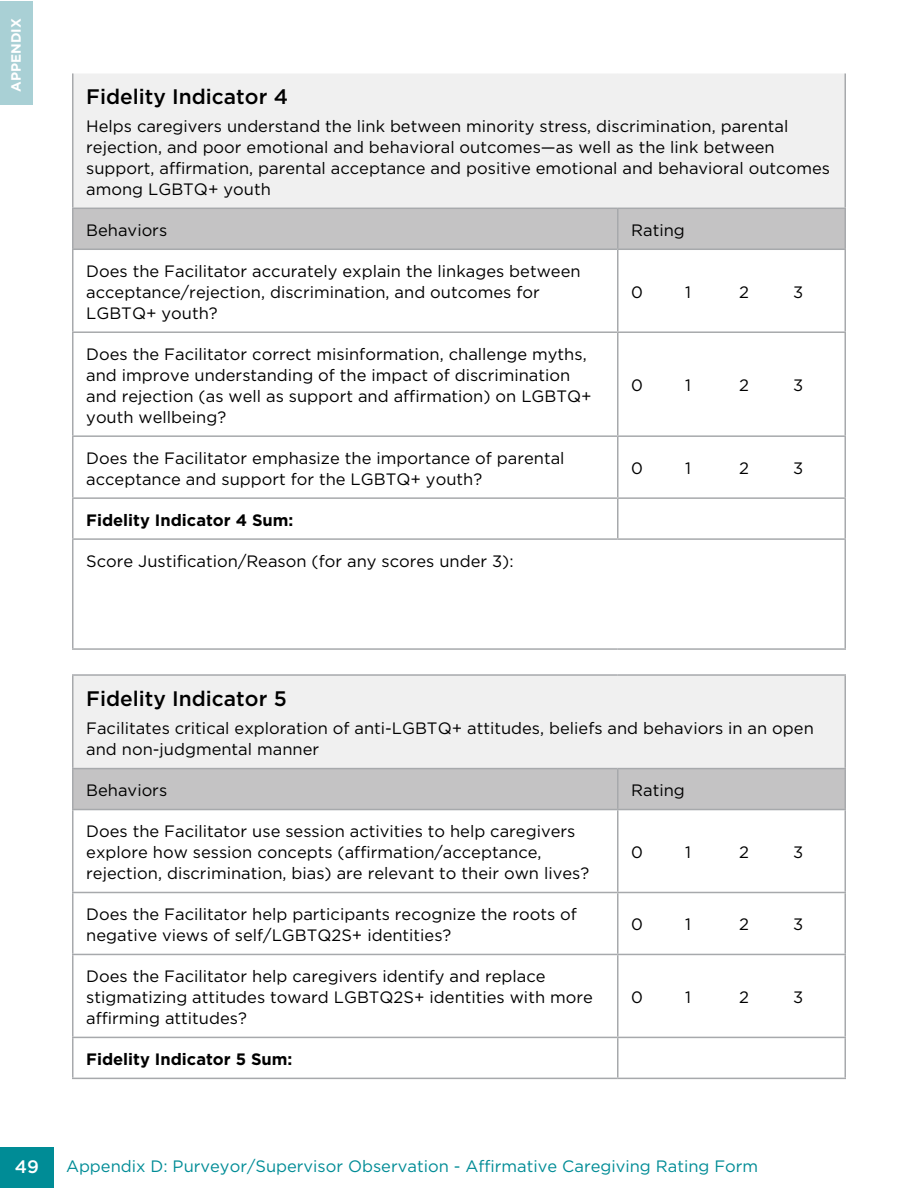
<style>
.page{position:relative;width:918px;height:1188px;background:#fff}
.page>*{position:absolute;margin:0;border:0;box-sizing:border-box;transform-origin:0 0}
.t1{font:500 21px "Gotham";color:#000}
.t2{font:500 18px "Gotham";color:#fff}
.t3{font:16.5px/21px "Gotham";color:#000}
.t4{font:16.5px "Gotham";color:#008c96}
.t5{font:700 16.5px "Gotham";color:#000}
.t6{font:700 13.5px "Gotham";color:#fff}
</style>
<div class="page">
<div style="left:0;top:1147px;width:54px;height:41px;background:#008c96"></div>
<div style="left:0;top:1px;width:33px;height:103px;background:#a9d0d5"></div>
<div style="left:73px;top:73px;width:772px;height:135px;background:#f0f0f0"></div>
<hr style="left:72px;top:72px;width:546px;height:2px;background:#fff">
<hr style="left:618px;top:72px;width:228px;height:2px;background:#fff">
<div style="left:73px;top:208px;width:545px;height:41px;background:#c4c3c4"></div>
<div style="left:618px;top:208px;width:227px;height:41px;background:#c4c3c4"></div>
<hr style="left:617px;top:209px;width:2px;height:40px;background:#a7a9ac">
<hr style="left:617px;top:250px;width:2px;height:81px;background:#a7a9ac">
<hr style="left:72px;top:331px;width:546px;height:2px;background:#a7a9ac">
<hr style="left:618px;top:331px;width:228px;height:2px;background:#a7a9ac">
<hr style="left:617px;top:333px;width:2px;height:102px;background:#a7a9ac">
<hr style="left:72px;top:435px;width:546px;height:2px;background:#a7a9ac">
<hr style="left:618px;top:435px;width:228px;height:2px;background:#a7a9ac">
<hr style="left:617px;top:437px;width:2px;height:60px;background:#a7a9ac">
<hr style="left:72px;top:497px;width:546px;height:2px;background:#a7a9ac">
<hr style="left:618px;top:497px;width:228px;height:2px;background:#a7a9ac">
<hr style="left:617px;top:499px;width:2px;height:39px;background:#a7a9ac">
<hr style="left:72px;top:538px;width:546px;height:2px;background:#a7a9ac">
<hr style="left:618px;top:538px;width:228px;height:2px;background:#a7a9ac">
<hr style="left:72px;top:209px;width:2px;height:40px;background:#a7a9ac">
<hr style="left:844px;top:209px;width:2px;height:40px;background:#a7a9ac">
<hr style="left:72px;top:249px;width:546px;height:1px;background:#a7a9ac">
<hr style="left:72px;top:250px;width:2px;height:81px;background:#a7a9ac">
<hr style="left:618px;top:249px;width:228px;height:1px;background:#a7a9ac">
<hr style="left:844px;top:250px;width:2px;height:81px;background:#a7a9ac">
<hr style="left:72px;top:333px;width:2px;height:102px;background:#a7a9ac">
<hr style="left:844px;top:333px;width:2px;height:102px;background:#a7a9ac">
<hr style="left:72px;top:437px;width:2px;height:60px;background:#a7a9ac">
<hr style="left:844px;top:437px;width:2px;height:60px;background:#a7a9ac">
<hr style="left:72px;top:499px;width:2px;height:39px;background:#a7a9ac">
<hr style="left:844px;top:499px;width:2px;height:39px;background:#a7a9ac">
<hr style="left:72px;top:540px;width:2px;height:108px;background:#a7a9ac">
<hr style="left:844px;top:540px;width:2px;height:108px;background:#a7a9ac">
<hr style="left:72px;top:648px;width:546px;height:2px;background:#a7a9ac">
<hr style="left:618px;top:648px;width:228px;height:2px;background:#a7a9ac">
<hr style="left:72px;top:73px;width:2px;height:135px;background:#a7a9ac">
<hr style="left:844px;top:73px;width:2px;height:135px;background:#a7a9ac">
<hr style="left:72px;top:208px;width:546px;height:1px;background:#a7a9ac">
<hr style="left:618px;top:208px;width:228px;height:1px;background:#a7a9ac">
<div style="left:73px;top:675px;width:772px;height:94px;background:#f0f0f0"></div>
<div style="left:73px;top:769px;width:545px;height:41px;background:#c4c3c4"></div>
<div style="left:618px;top:769px;width:227px;height:41px;background:#c4c3c4"></div>
<hr style="left:617px;top:769px;width:2px;height:40px;background:#a7a9ac">
<hr style="left:617px;top:810px;width:2px;height:82px;background:#a7a9ac">
<hr style="left:72px;top:892px;width:546px;height:1px;background:#a7a9ac">
<hr style="left:618px;top:892px;width:228px;height:1px;background:#a7a9ac">
<hr style="left:617px;top:893px;width:2px;height:61px;background:#a7a9ac">
<hr style="left:72px;top:954px;width:546px;height:1px;background:#a7a9ac">
<hr style="left:618px;top:954px;width:228px;height:1px;background:#a7a9ac">
<hr style="left:617px;top:955px;width:2px;height:82px;background:#a7a9ac">
<hr style="left:72px;top:1037px;width:546px;height:1px;background:#a7a9ac">
<hr style="left:618px;top:1037px;width:228px;height:1px;background:#a7a9ac">
<hr style="left:617px;top:1038px;width:2px;height:40px;background:#a7a9ac">
<hr style="left:72px;top:1078px;width:546px;height:1px;background:#a7a9ac">
<hr style="left:618px;top:1078px;width:228px;height:1px;background:#a7a9ac">
<hr style="left:72px;top:769px;width:2px;height:40px;background:#a7a9ac">
<hr style="left:844px;top:769px;width:2px;height:40px;background:#a7a9ac">
<hr style="left:72px;top:809px;width:546px;height:1px;background:#a7a9ac">
<hr style="left:72px;top:810px;width:2px;height:82px;background:#a7a9ac">
<hr style="left:618px;top:809px;width:228px;height:1px;background:#a7a9ac">
<hr style="left:844px;top:810px;width:2px;height:82px;background:#a7a9ac">
<hr style="left:72px;top:893px;width:2px;height:61px;background:#a7a9ac">
<hr style="left:844px;top:893px;width:2px;height:61px;background:#a7a9ac">
<hr style="left:72px;top:955px;width:2px;height:82px;background:#a7a9ac">
<hr style="left:844px;top:955px;width:2px;height:82px;background:#a7a9ac">
<hr style="left:72px;top:1038px;width:2px;height:40px;background:#a7a9ac">
<hr style="left:844px;top:1038px;width:2px;height:40px;background:#a7a9ac">
<hr style="left:72px;top:674px;width:546px;height:2px;background:#a7a9ac">
<hr style="left:72px;top:676px;width:2px;height:92px;background:#a7a9ac">
<hr style="left:618px;top:674px;width:228px;height:2px;background:#a7a9ac">
<hr style="left:844px;top:676px;width:2px;height:92px;background:#a7a9ac">
<hr style="left:72px;top:768px;width:546px;height:1px;background:#a7a9ac">
<hr style="left:618px;top:768px;width:228px;height:1px;background:#a7a9ac">
<p class="t6" style="left:8px;top:92px;width:75px;rotate:-90deg">APPENDIX</p>
<h4 class="t1" style="left:86px;top:85px;width:203px">Fidelity Indicator 4</h4>
<p class="t3" style="left:86px;top:115px;width:745px">Helps caregivers understand the link between minority stress, discrimination, parental rejection, and poor emotional and behavioral outcomes—as well as the link between support, affirmation, parental acceptance and positive emotional and behavioral outcomes among LGBTQ+ youth</p>
<p class="t3" style="left:86px;top:219px;width:82px">Behaviors</p>
<p class="t3" style="left:631px;top:219px;width:55px">Rating</p>
<p class="t3" style="left:86px;top:260px;width:496px">Does the Facilitator accurately explain the linkages between acceptance/rejection, discrimination, and outcomes for<br>LGBTQ+ youth?</p>
<p class="t3" style="left:631px;top:281px;width:13px">0</p>
<p class="t3" style="left:685px;top:281px;width:7px">1</p>
<p class="t3" style="left:739px;top:281px;width:11px">2</p>
<p class="t3" style="left:793px;top:281px;width:12px">3</p>
<p class="t3" style="left:86px;top:343px;width:507px">Does the Facilitator correct misinformation, challenge myths, and improve understanding of the impact of discrimination and rejection (as well as support and affirmation) on LGBTQ+ youth wellbeing?</p>
<p class="t3" style="left:631px;top:375px;width:13px">0</p>
<p class="t3" style="left:685px;top:375px;width:7px">1</p>
<p class="t3" style="left:739px;top:375px;width:11px">2</p>
<p class="t3" style="left:793px;top:375px;width:12px">3</p>
<p class="t3" style="left:86px;top:447px;width:480px">Does the Facilitator emphasize the importance of parental acceptance and support for the LGBTQ+ youth?</p>
<p class="t3" style="left:631px;top:458px;width:13px">0</p>
<p class="t3" style="left:685px;top:458px;width:7px">1</p>
<p class="t3" style="left:739px;top:458px;width:11px">2</p>
<p class="t3" style="left:793px;top:458px;width:12px">3</p>
<p class="t5" style="left:86px;top:510px;width:209px">Fidelity Indicator 4 Sum:</p>
<p class="t3" style="left:86px;top:550px;width:429px">Score Justification/Reason (for any scores under 3):</p>
<h4 class="t1" style="left:86px;top:687px;width:202px">Fidelity Indicator 5</h4>
<p class="t3" style="left:86px;top:717px;width:729px">Facilitates critical exploration of anti-LGBTQ+ attitudes, beliefs and behaviors in an open and non-judgmental manner</p>
<p class="t3" style="left:86px;top:779px;width:82px">Behaviors</p>
<p class="t3" style="left:631px;top:779px;width:55px">Rating</p>
<p class="t3" style="left:86px;top:820px;width:505px">Does the Facilitator use session activities to help caregivers explore how session concepts (affirmation/acceptance, rejection, discrimination, bias) are relevant to their own lives?</p>
<p class="t3" style="left:631px;top:841px;width:13px">0</p>
<p class="t3" style="left:685px;top:841px;width:7px">1</p>
<p class="t3" style="left:739px;top:841px;width:11px">2</p>
<p class="t3" style="left:793px;top:841px;width:12px">3</p>
<p class="t3" style="left:86px;top:903px;width:492px">Does the Facilitator help participants recognize the roots of negative views of self/LGBTQ2S+ identities?</p>
<p class="t3" style="left:631px;top:914px;width:13px">0</p>
<p class="t3" style="left:685px;top:914px;width:7px">1</p>
<p class="t3" style="left:739px;top:914px;width:11px">2</p>
<p class="t3" style="left:793px;top:914px;width:12px">3</p>
<p class="t3" style="left:86px;top:965px;width:508px">Does the Facilitator help caregivers identify and replace stigmatizing attitudes toward LGBTQ2S+ identities with more affirming attitudes?</p>
<p class="t3" style="left:631px;top:986px;width:13px">0</p>
<p class="t3" style="left:685px;top:986px;width:7px">1</p>
<p class="t3" style="left:739px;top:986px;width:11px">2</p>
<p class="t3" style="left:793px;top:986px;width:12px">3</p>
<p class="t5" style="left:86px;top:1049px;width:208px">Fidelity Indicator 5 Sum:</p>
<p class="t2" style="left:15px;top:1157px;width:26px">49</p>
<p class="t4" style="left:66px;top:1157px;width:694px">Appendix D: Purveyor/Supervisor Observation - Affirmative Caregiving Rating Form</p>
</div>
